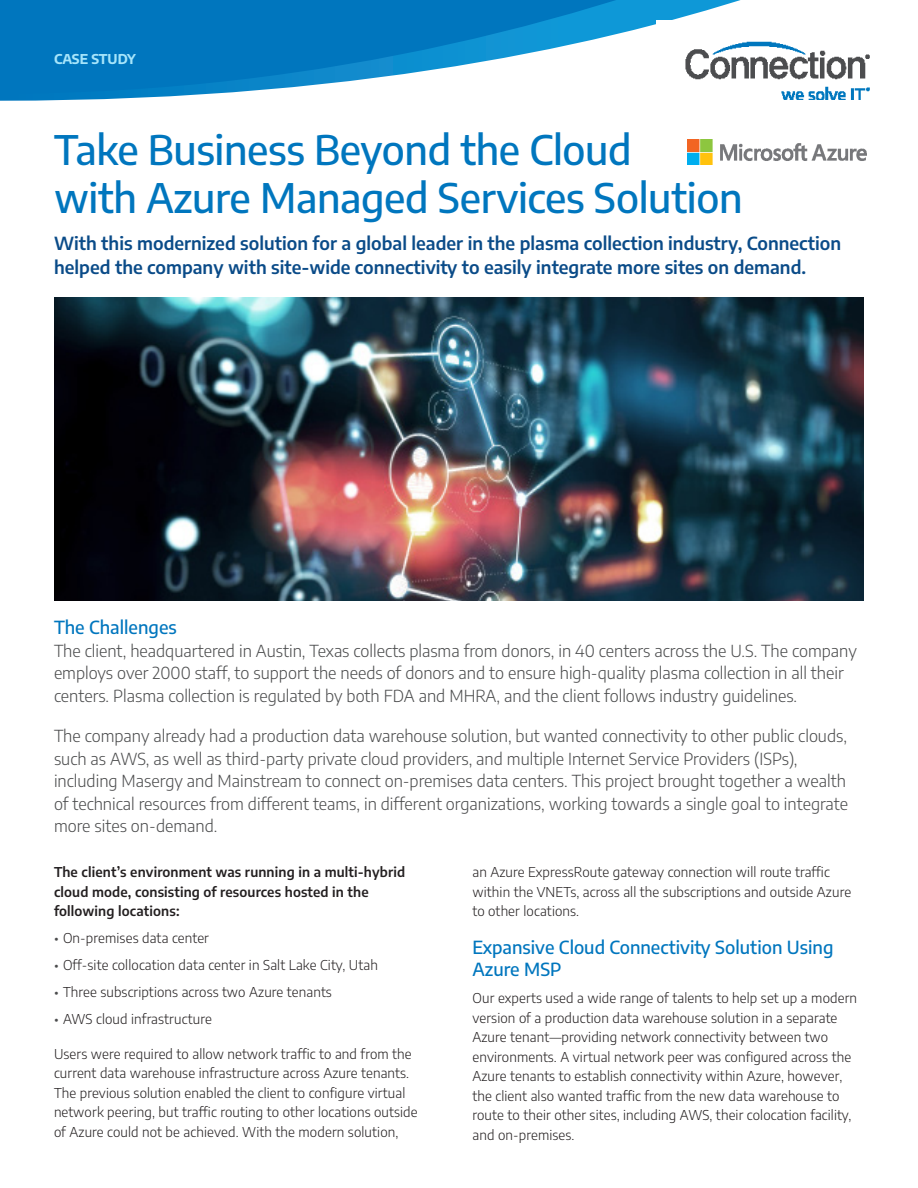
<style>
.page{position:relative;width:918px;height:1188px;background:#fff}
.page>*{position:absolute;margin:0;border:0;box-sizing:border-box;transform-origin:0 0}
.t1{font:500 40.5px/48px "Encode Sans";letter-spacing:-.01em;color:#0076be}
.t2{font:600 18px/24px "Encode Sans";color:#0a4b88}
.Body_Subhead{font:500 18px/22.5px "Encode Sans";color:#0076be}
.Overview{font:300 16.5px/22.5px "Encode Sans";color:#4b4c4d}
.Body{font:300 13.5px/19.5px "Encode Sans";letter-spacing:.01em;color:#231f20}
.Body-2{font:600 13.5px/19.5px "Encode Sans";letter-spacing:.01em;color:#231f20}
.t3{font:700 13.5px "Encode Sans";color:#a6cdec}
.s1{color:#4b4c4d}
</style>
<div class="page">
<svg style="left:0;top:94px;width:205px;height:7px"></svg>
<svg style="left:0;top:0;width:741px;height:94px;fill:#0076be"></svg>
<img style="left:54px;top:297px;width:810px;height:303px">
<img style="left:657px;top:20px;width:213px;height:80px">
<img style="left:687px;top:140px;width:179px;height:25px">
<p class="t3" style="left:54px;top:49px;width:83px">CASE STUDY</p>
<h1 class="t1" style="left:54px;top:124px;width:690px">Take Business Beyond the Cloud<br>with Azure Managed Services Solution</h1>
<h2 class="t2" style="left:54px;top:231px;width:789px">With this modernized solution for a global leader in the plasma collection industry, Connection helped the company with site-wide connectivity to easily integrate more sites on demand.</h2>
<p class="Body_Subhead" style="left:54px;top:615px;width:124px">The Challenges</p>
<p class="Overview" style="left:54px;top:638px;width:804px">The client, headquartered in Austin, Texas collects plasma from donors, in 40 centers across the U.S. The company employs over 2000 staff, to support the needs of donors and to ensure high-quality plasma collection in all their centers. Plasma collection is regulated by both FDA and MHRA, and the client follows industry guidelines.</p>
<p class="Overview" style="left:54px;top:724px;width:796px">The company already had a production data warehouse solution, but wanted connectivity to other public clouds, such as AWS, as well as third-party private cloud providers, and multiple Internet Service Providers (ISPs), including Masergy and Mainstream to connect on-premises data centers. This project brought together a wealth of technical resources from different teams, in different organizations, working towards a single goal to integrate more sites on-demand.</p>
<p class="Body-2" style="left:54px;top:862px;width:353px">The client’s environment was running in a multi-hybrid cloud mode, consisting of resources hosted in the following locations:</p>
<p class="Body" style="left:54px;top:928px;width:157px"><span class="s1">•</span> On-premises data center</p>
<p class="Body" style="left:54px;top:955px;width:325px"><span class="s1">•</span> Off-site collocation data center in Salt Lake City, Utah</p>
<p class="Body" style="left:54px;top:982px;width:279px"><span class="s1">•</span> Three subscriptions across two Azure tenants</p>
<p class="Body" style="left:54px;top:1009px;width:159px"><span class="s1">•</span> AWS cloud infrastructure</p>
<p class="Body" style="left:54px;top:1043px;width:365px">Users were required to allow network traffic to and from the current data warehouse infrastructure across Azure tenants.<br>The previous solution enabled the client to configure virtual network peering, but traffic routing to other locations outside of Azure could not be achieved. With the modern solution,</p>
<p class="Body" style="left:472px;top:862px;width:380px">an Azure ExpressRoute gateway connection will route traffic within the VNETs, across all the subscriptions and outside Azure to other locations.</p>
<p class="Body_Subhead" style="left:472px;top:935px;width:362px">Expansive Cloud Connectivity Solution Using<br>Azure MSP</p>
<p class="Body" style="left:472px;top:988px;width:386px">Our experts used a wide range of talents to help set up a modern version of a production data warehouse solution in a separate Azure tenant—providing network connectivity between two environments. A virtual network peer was configured across the Azure tenants to establish connectivity within Azure, however, the client also wanted traffic from the new data warehouse to route to their other sites, including AWS, their colocation facility, and on-premises.</p>
</div>
